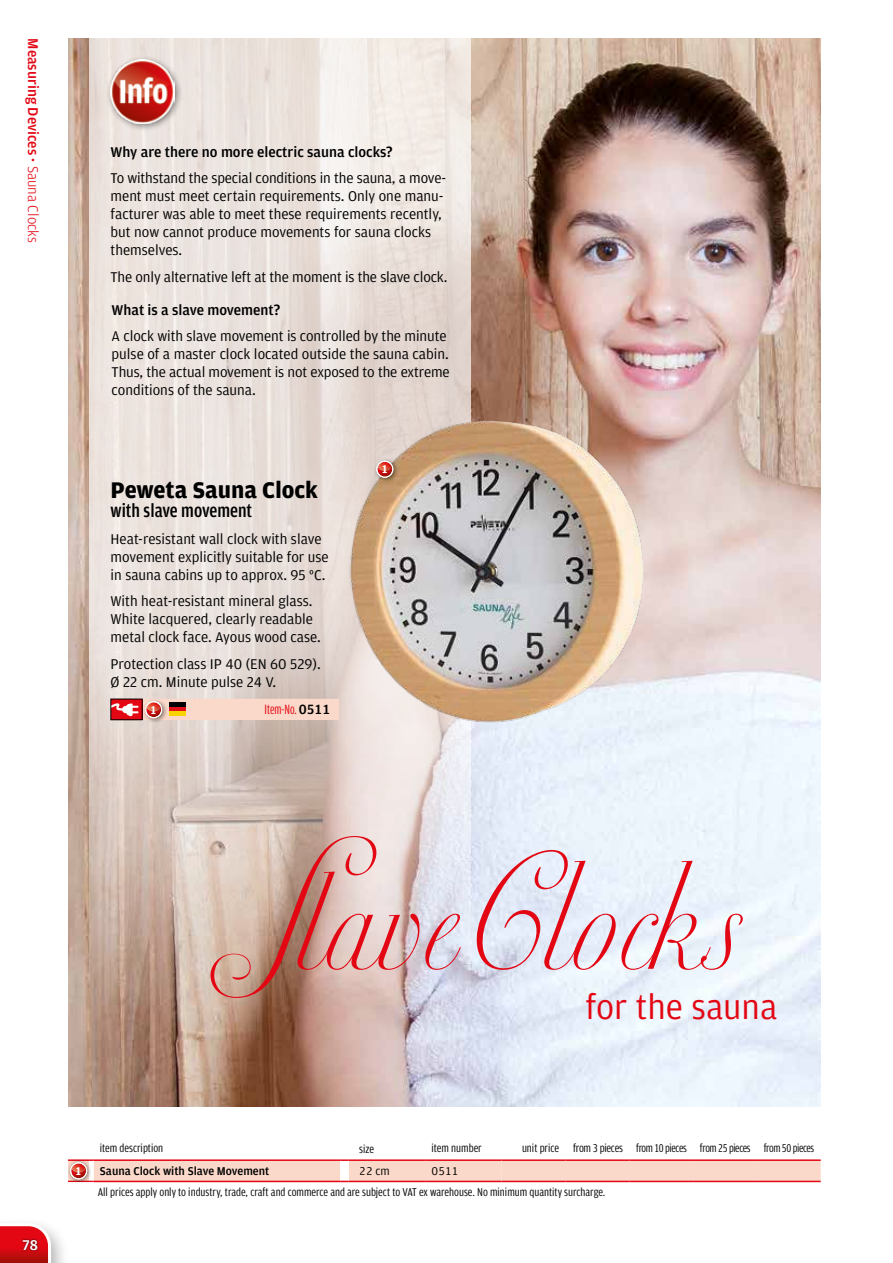
<style>
.page{position:relative;width:893px;height:1263px;background:#fff}
.page>*{position:absolute;margin:0;border:0;box-sizing:border-box;transform-origin:0 0}
.t1{font:108px "Ventura";color:#e30613}
.t2{font:36px "Amplitude";color:#e30613}
.t3{font:700 24px "Amplitude";color:#000}
.t4{font:500 19.5px "Amplitude Cond";color:#000}
.t5{font:15px/18px "Amplitude";color:#000}
.t6{font:500 15px "Amplitude";color:#000}
.t7{font:500 15px "Amplitude";color:#e30613}
.t8{font:500 15px "Amplitude";color:#fff}
.t9{font:14.25px "Amplitude Comp";color:#e30613}
.t10{font:12px "Amplitude Cond TF";color:#000}
.t11{font:12px "Amplitude Cond TF";letter-spacing:-.03em;color:#000}
.t12{font:500 12px "Amplitude TF";color:#000}
.t13{font:12px "Amplitude TF";color:#000}
.t14{font:500 12px "Amplitude Wide";color:#fff}
.s1{font-weight:300}
.s2{font-family:"Amplitude TF";font-weight:500;color:#000}
</style>
<div class="page">
<img style="left:68px;top:38px;width:753px;height:1068px">
<svg style="left:89px;top:38px;width:382px;height:1068px;background:#ddcfc8"></svg>
<img style="left:339px;top:408px;width:318px;height:321px">
<div style="left:373px;top:458px;width:27px;height:26px;background:#000;opacity:.5"></div>
<svg style="left:376px;top:461px;width:17px;height:17px"></svg>
<img style="left:378px;top:466px;width:14px;height:5px">
<div style="left:105px;top:55px;width:79px;height:77px;background:#000;opacity:.5"></div>
<img style="left:111px;top:60px;width:63px;height:63px">
<div style="left:0;top:1216px;width:70px;height:47px;background:#000;opacity:.3"></div>
<svg style="left:0;top:1223px;width:51px;height:40px"></svg>
<div style="left:21px;top:1238px;width:18px;height:14px;background:#000;opacity:.7"></div>
<div style="left:111px;top:699px;width:228px;height:21px;background:#fbd9ca"></div>
<div style="left:111px;top:699px;width:31px;height:21px;background:#e30613"></div>
<svg style="left:113px;top:703px;width:25px;height:14px"></svg>
<div style="left:122px;top:706px;width:10px;height:7px;background:#fff;border-radius:4px"></div>
<div style="left:142px;top:698px;width:26px;height:26px;background:#000;opacity:.5"></div>
<svg style="left:145px;top:701px;width:17px;height:17px"></svg>
<img style="left:147px;top:706px;width:14px;height:5px">
<div style="left:169px;top:702px;width:17px;height:5px;background:#020203"></div>
<hr style="left:169px;top:707px;width:17px;height:4px;background:#e20e18">
<div style="left:169px;top:711px;width:17px;height:5px;background:#f9d300"></div>
<svg style="left:68px;top:1159px;width:753px;height:24px;background:#f8c7bb"></svg>
<hr style="left:502px;top:1159px;width:64px;height:2px;background:#e30613">
<hr style="left:566px;top:1159px;width:63px;height:2px;background:#e30613">
<hr style="left:629px;top:1159px;width:64px;height:2px;background:#e30613">
<hr style="left:693px;top:1159px;width:64px;height:2px;background:#e30613">
<hr style="left:757px;top:1159px;width:64px;height:2px;background:#e30613">
<hr style="left:502px;top:1181px;width:64px;height:1px;background:#e30613">
<hr style="left:566px;top:1181px;width:63px;height:1px;background:#e30613">
<hr style="left:629px;top:1181px;width:64px;height:1px;background:#e30613">
<hr style="left:693px;top:1181px;width:64px;height:1px;background:#e30613">
<hr style="left:757px;top:1181px;width:64px;height:1px;background:#e30613">
<p class="t7" style="left:42px;top:38px;width:206px;rotate:90deg">Measuring Devices · <span class="s1">Sauna Clocks</span></p>
<p class="t6" style="left:111px;top:142px;width:284px">Why are there no more electric sauna clocks?</p>
<p class="t5" style="left:111px;top:169px;width:337px">To withstand the special conditions in the sauna, a move&shy;ment must meet certain requirements. Only one manu&shy;facturer was able to meet these requirements recently, but now cannot produce movements for sauna clocks themselves.</p>
<p class="t5" style="left:111px;top:267px;width:339px">The only alternative left at the moment is the slave clock.</p>
<p class="t6" style="left:112px;top:300px;width:170px">What is a slave movement?</p>
<p class="t5" style="left:112px;top:327px;width:340px">A clock with slave movement is controlled by the minute pulse of a master clock located outside the sauna cabin.<br>Thus, the actual movement is not exposed to the extreme conditions of the sauna.</p>
<h3 class="t3" style="left:111px;top:475px;width:209px">Peweta Sauna Clock</h3>
<h3 class="t4" style="left:111px;top:498px;width:143px">with slave movement</h3>
<p class="t5" style="left:111px;top:529px;width:220px">Heat-resistant wall clock with slave movement explicitly suitable for use in sauna cabins up to approx. 95 °C.</p>
<p class="t5" style="left:111px;top:592px;width:212px">With heat-resistant mineral glass.<br>White lacquered, clearly readable metal clock face. Ayous wood case.</p>
<p class="t5" style="left:111px;top:654px;width:212px">Protection class IP 40 (EN 60 529).<br>Ø 22 cm. Minute pulse 24 V.</p>
<p class="t14" style="left:151px;top:702px;width:7px">1</p>
<p class="t9" style="left:265px;top:700px;width:67px">Item-No. <span class="s2">0511</span></p>
<p class="t14" style="left:382px;top:462px;width:7px">1</p>
<h1 class="t1" style="left:210px;top:868px;width:532px">Slave Clocks</h1>
<h2 class="t2" style="left:586px;top:984px;width:193px">for the sauna</h2>
<p class="t8" style="left:23px;top:1235px;width:17px">78</p>
<p class="t10" style="left:100px;top:1140px;width:65px">item description</p>
<p class="t10" style="left:359px;top:1141px;width:16px">size</p>
<p class="t10" style="left:432px;top:1140px;width:52px">item number</p>
<p class="t11" style="left:522px;top:1140px;width:294px">unit price from 3 pieces from 10 pieces from 25 pieces from 50 pieces</p>
<p class="t10" style="left:98px;top:1184px;width:509px">All prices apply only to industry, trade, craft and commerce and are subject to VAT ex warehouse. No minimum quantity surcharge.</p>
<p class="t14" style="left:76px;top:1163px;width:7px">1</p>
<p class="t12" style="left:100px;top:1163px;width:171px">Sauna Clock with Slave Movement</p>
<p class="t13" style="left:359px;top:1163px;width:32px">22 cm</p>
<p class="t13" style="left:432px;top:1163px;width:28px">0511</p>
</div>
